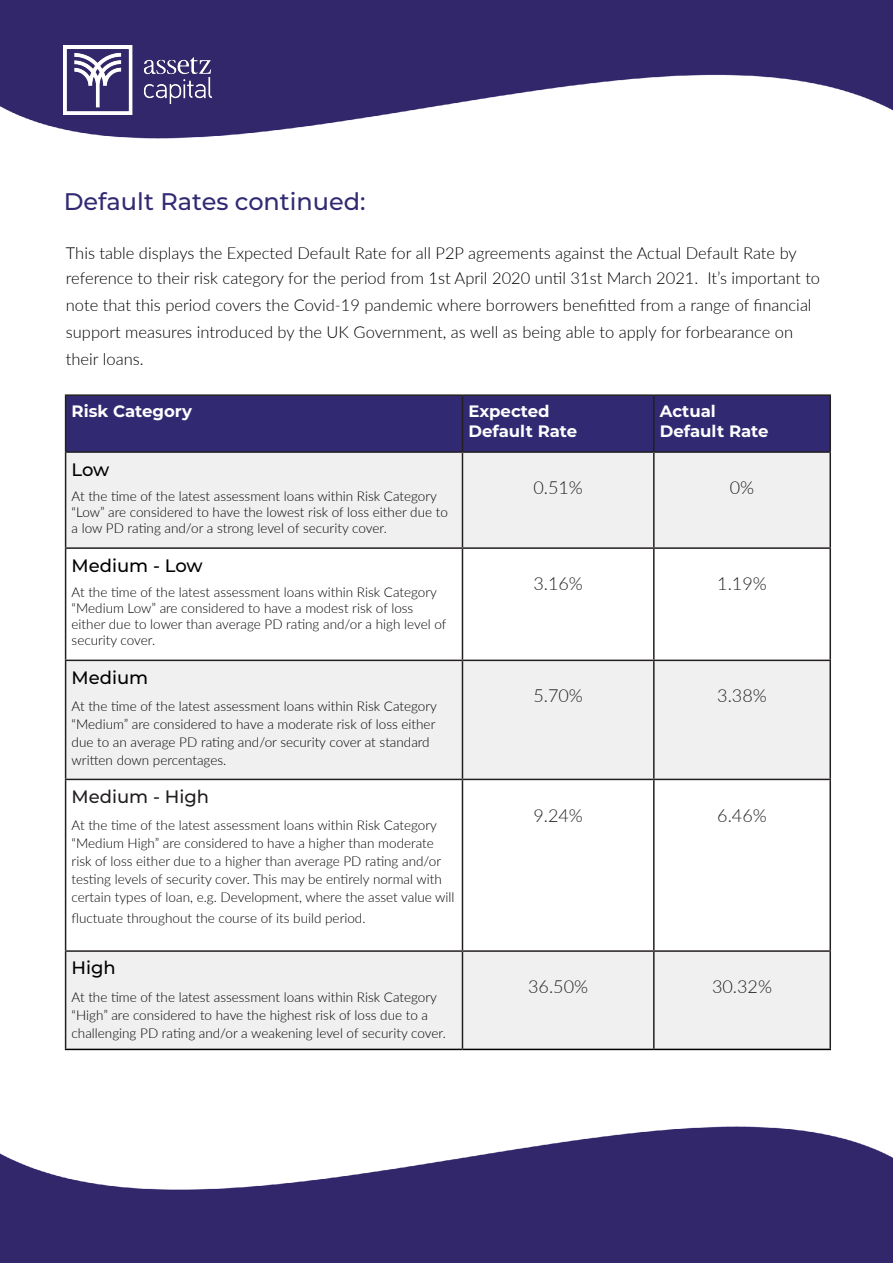
<style>
.page{position:relative;width:893px;height:1263px;background:#fff}
.page>*{position:absolute;margin:0;border:0;box-sizing:border-box;transform-origin:0 0}
.t1{font:500 24px "Montserrat";color:#312a73}
.t2{font:300 18px "Lato";color:#231f20}
.t3{font:500 18px "Montserrat";color:#000}
.t4{font:500 18px "Montserrat";color:#231f20}
.t5{font:500 18px "Montserrat";color:#000001}
.t6{font:300 16.5px/27px "Lato";color:#000001}
.t7{font:700 16.5px "Montserrat";color:#fff}
.t8{font:300 13.5px/18px "Lato";color:#000}
.t9{font:300 13.5px/18px "Lato";color:#000001}
</style>
<div class="page">
<img style="left:0;top:0;width:893px;height:139px">
<img style="left:63px;top:45px;width:148px;height:69px">
<img style="left:0;top:1126px;width:893px;height:137px">
<div style="left:66px;top:396px;width:763px;height:55px;background:#312a73"></div>
<div style="left:66px;top:453px;width:763px;height:94px;background:#f0f0f0"></div>
<svg style="left:66px;top:549px;width:763px;height:401px"></svg>
<div style="left:66px;top:952px;width:763px;height:97px;background:#f0f0f0"></div>
<hr style="left:65px;top:394px;width:397px;height:2px;background:#231f20">
<hr style="left:65px;top:396px;width:1px;height:55px;background:#231f20">
<hr style="left:462px;top:394px;width:192px;height:2px;background:#231f20">
<hr style="left:462px;top:396px;width:1px;height:55px;background:#231f20">
<hr style="left:654px;top:394px;width:177px;height:2px;background:#231f20">
<hr style="left:653px;top:396px;width:2px;height:55px;background:#231f20">
<hr style="left:829px;top:396px;width:2px;height:55px;background:#231f20">
<hr style="left:65px;top:451px;width:397px;height:2px;background:#231f20">
<hr style="left:65px;top:453px;width:1px;height:94px;background:#231f20">
<hr style="left:462px;top:451px;width:192px;height:2px;background:#231f20">
<hr style="left:462px;top:453px;width:1px;height:94px;background:#231f20">
<hr style="left:654px;top:451px;width:177px;height:2px;background:#231f20">
<hr style="left:653px;top:453px;width:2px;height:94px;background:#231f20">
<hr style="left:829px;top:453px;width:2px;height:94px;background:#231f20">
<hr style="left:65px;top:547px;width:397px;height:2px;background:#231f20">
<hr style="left:65px;top:549px;width:1px;height:111px;background:#231f20">
<hr style="left:462px;top:547px;width:192px;height:2px;background:#231f20">
<hr style="left:462px;top:549px;width:1px;height:111px;background:#231f20">
<hr style="left:654px;top:547px;width:177px;height:2px;background:#231f20">
<hr style="left:653px;top:549px;width:2px;height:111px;background:#231f20">
<hr style="left:829px;top:549px;width:2px;height:111px;background:#231f20">
<hr style="left:65px;top:660px;width:397px;height:1px;background:#231f20">
<hr style="left:65px;top:661px;width:1px;height:118px;background:#231f20">
<hr style="left:462px;top:660px;width:192px;height:1px;background:#231f20">
<hr style="left:462px;top:661px;width:1px;height:118px;background:#231f20">
<hr style="left:654px;top:660px;width:177px;height:1px;background:#231f20">
<hr style="left:653px;top:661px;width:2px;height:118px;background:#231f20">
<hr style="left:829px;top:661px;width:2px;height:118px;background:#231f20">
<hr style="left:65px;top:779px;width:397px;height:1px;background:#231f20">
<hr style="left:65px;top:780px;width:1px;height:170px;background:#231f20">
<hr style="left:462px;top:779px;width:192px;height:1px;background:#231f20">
<hr style="left:462px;top:780px;width:1px;height:170px;background:#231f20">
<hr style="left:654px;top:779px;width:177px;height:1px;background:#231f20">
<hr style="left:653px;top:780px;width:2px;height:170px;background:#231f20">
<hr style="left:829px;top:780px;width:2px;height:170px;background:#231f20">
<hr style="left:65px;top:950px;width:397px;height:2px;background:#231f20">
<hr style="left:65px;top:952px;width:1px;height:97px;background:#231f20">
<hr style="left:462px;top:950px;width:192px;height:2px;background:#231f20">
<hr style="left:462px;top:952px;width:1px;height:97px;background:#231f20">
<hr style="left:654px;top:950px;width:177px;height:2px;background:#231f20">
<hr style="left:653px;top:952px;width:2px;height:97px;background:#231f20">
<hr style="left:829px;top:952px;width:2px;height:97px;background:#231f20">
<hr style="left:65px;top:1049px;width:397px;height:1px;background:#000">
<hr style="left:462px;top:1049px;width:192px;height:1px;background:#000">
<hr style="left:654px;top:1049px;width:177px;height:1px;background:#000">
<p class="t1" style="left:64px;top:185px;width:303px">Default Rates continued:</p>
<p class="t6" style="left:66px;top:240px;width:756px;line-height:25.5px">This table displays the Expected Default Rate for all P2P agreements against the Actual Default Rate by reference to their risk category for the period from 1st April 2020 until 31st March 2021. It’s important to</p>
<p class="t6" style="left:66px;top:291px;width:747px">note that this period covers the Covid-19 pandemic where borrowers benefitted from a range of financial support measures introduced by the UK Government, as well as being able to apply for forbearance on their loans.</p>
<p class="t7" style="left:72px;top:399px;width:122px">Risk Category</p>
<p class="t7" style="left:468px;top:399px;width:83px">Expected</p>
<p class="t7" style="left:468px;top:419px;width:110px">Default Rate</p>
<p class="t7" style="left:660px;top:399px;width:58px">Actual</p>
<p class="t7" style="left:660px;top:419px;width:110px">Default Rate</p>
<p class="t5" style="left:72px;top:456px;width:39px">Low</p>
<p class="t9" style="left:72px;top:487px;width:378px;line-height:16.2px">At the time of the latest assessment loans within Risk Category “Low” are considered to have the lowest risk of loss either due to a low PD rating and/or a strong level of security cover.</p>
<p class="t3" style="left:72px;top:553px;width:133px">Medium - Low</p>
<p class="t8" style="left:72px;top:583px;width:376px;line-height:16.2px">At the time of the latest assessment loans within Risk Category “Medium Low” are considered to have a modest risk of loss either due to lower than average PD rating and/or a high level of security cover.</p>
<p class="t3" style="left:72px;top:665px;width:78px">Medium</p>
<p class="t8" style="left:72px;top:696px;width:367px">At the time of the latest assessment loans within Risk Category “Medium” are considered to have a moderate risk of loss either due to an average PD rating and/or security cover at standard written down percentages.</p>
<p class="t4" style="left:72px;top:784px;width:139px">Medium - High</p>
<p class="t9" style="left:72px;top:815px;width:384px">At the time of the latest assessment loans within Risk Category “Medium High” are considered to have a higher than moderate risk of loss either due to a higher than average PD rating and/or testing levels of security cover. This may be entirely normal with certain types of loan, e.g. Development, where the asset value will</p>
<p class="t9" style="left:72px;top:909px;width:295px">fluctuate throughout the course of its build period.</p>
<p class="t3" style="left:72px;top:955px;width:46px">High</p>
<p class="t8" style="left:72px;top:987px;width:376px">At the time of the latest assessment loans within Risk Category “High” are considered to have the highest risk of loss due to a challenging PD rating and/or a weakening level of security cover.</p>
<p class="t2" style="left:533px;top:475px;width:51px">0.51%</p>
<p class="t2" style="left:730px;top:475px;width:26px">0%</p>
<p class="t2" style="left:533px;top:571px;width:51px">3.16%</p>
<p class="t2" style="left:717px;top:571px;width:51px">1.19%</p>
<p class="t2" style="left:533px;top:683px;width:51px">5.70%</p>
<p class="t2" style="left:717px;top:683px;width:51px">3.38%</p>
<p class="t2" style="left:533px;top:802px;width:51px">9.24%</p>
<p class="t2" style="left:717px;top:802px;width:51px">6.46%</p>
<p class="t2" style="left:528px;top:974px;width:61px">36.50%</p>
<p class="t2" style="left:712px;top:974px;width:61px">30.32%</p>
</div>
